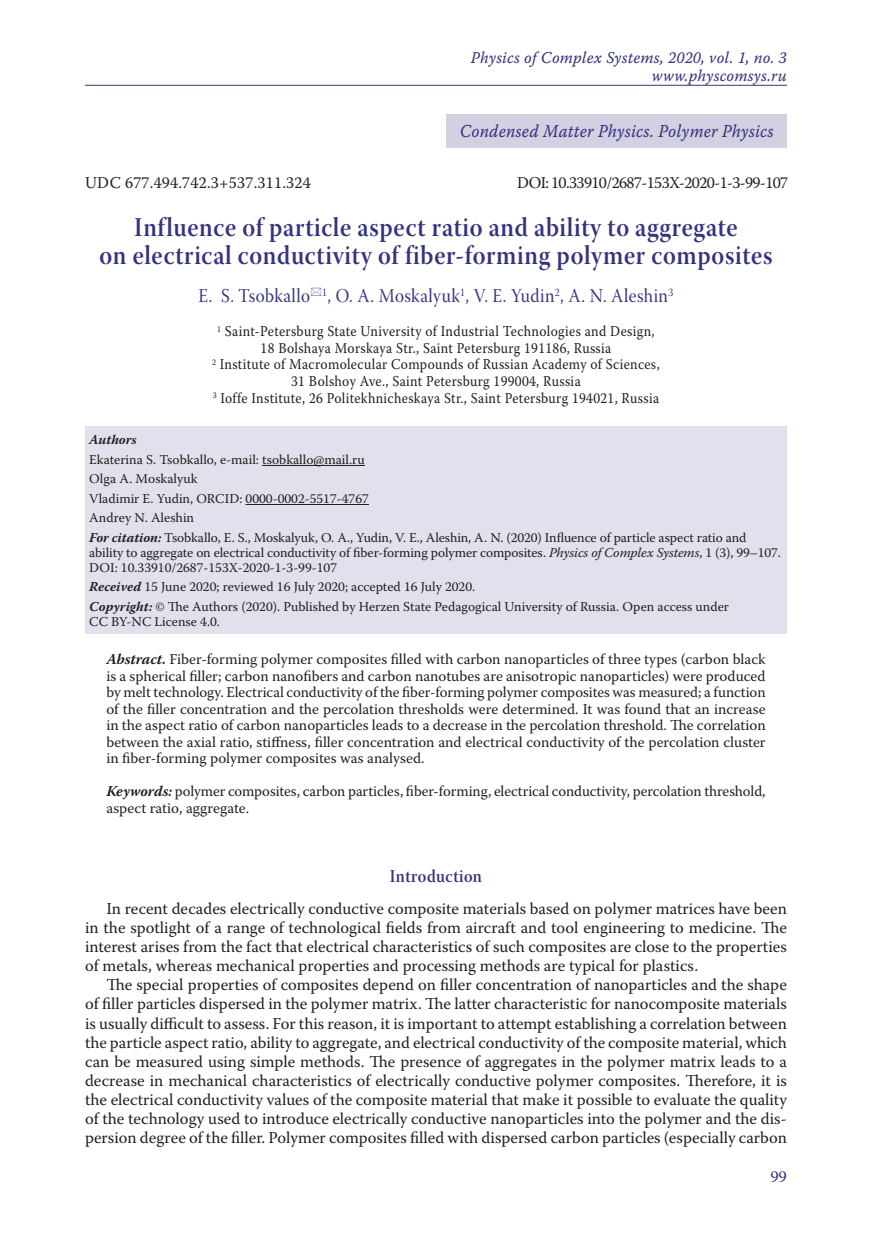
<style>
.page{position:relative;width:872px;height:1234px;background:#fff}
.page>*{position:absolute;margin:0;border:0;box-sizing:border-box;transform-origin:0 0}
.Заголовок_1{font:27px/28.5px "Warnock Pro Semibold Subh";letter-spacing:.025em;color:#34337f;text-align:center;scale:.9 1}
.Заголовок_2{font:19.5px "Warnock Pro Subh";letter-spacing:.025em;color:#34337f;scale:.9 1}
.Заголовок_4{font:18.15px "Warnock Pro It Capt";letter-spacing:.01em;color:#34337f;scale:.91 1}
.Заголовок_3{font:18px "Warnock Pro Semibold Subh";letter-spacing:.025em;color:#34337f;scale:.9 1}
.Body{font:16.5px/19px "Warnock Pro";color:#231f20;text-align:justify}
.colon_right{font:16.5px/18px "Warnock Pro It Capt";letter-spacing:.01em;color:#34337f;text-align:right;scale:.95 1}
.Body-2{font:16.5px "Warnock Pro";letter-spacing:-.035em;color:#231f20}
.t1{font:16.5px "Warnock Pro";color:#34337f}
.Annotation{font:15px/16.5px "Warnock Pro";color:#231f20;text-align:justify}
.Заголовок_5_адрес{font:15px/16.5px "Warnock Pro";letter-spacing:.025em;color:#231f20;text-align:center;scale:.9 1}
.Affiliation_info{font:13.5px/15px "Warnock Pro";color:#231f20}
.Affiliation_info-2{font:italic 700 13.5px "Warnock Pro";color:#231f20}
.s1{font-weight:700;font-style:italic}
.s2{font-style:italic}
</style>
<div class="page">
<hr style="left:85px;top:85px;width:702px;height:1px;background:#34337f">
<div style="left:446px;top:114px;width:341px;height:34px;background:#d3d0e2"></div>
<div style="left:85px;top:426px;width:702px;height:208px;background:#e2e0ec"></div>
<hr style="left:262px;top:465px;width:103px;height:1px;background:#231f20">
<hr style="left:245px;top:504px;width:124px;height:1px;background:#231f20">
<p class="colon_right" style="left:471px;top:48px;width:334px">Physics of Complex Systems, 2020, vol. 1, no. 3 www.physcomsys.ru</p>
<p class="Заголовок_4" style="left:460px;top:120px;width:346px">Condensed Matter Physics. Polymer Physics</p>
<p class="Body" style="left:85px;top:173px;width:227px">UDC 677.494.742.3+537.311.324</p>
<p class="Body-2" style="left:517px;top:173px;width:273px">DOI: 10.33910/2687-153X-2020-1-3-99-107</p>
<p class="Заголовок_1" style="left:99px;top:212px;width:749px">Influence of particle aspect ratio and ability to aggregate<br>on electrical conductivity of fiber-forming polymer composites</p>
<p class="Заголовок_2" style="left:198px;top:284px;width:529px">E. S. Tsobkallo <sup>1</sup>, O. A. Moskalyuk<sup>1</sup>, V. E. Yudin<sup>2</sup>, A. N. Aleshin<sup>3</sup></p>
<p class="Заголовок_5_адрес" style="left:217px;top:323px;width:487px"><sup>1</sup> Saint-Petersburg State University of Industrial Technologies and Design,<br>18 Bolshaya Morskaya Str., Saint Petersburg 191186, Russia</p>
<p class="Заголовок_5_адрес" style="left:212px;top:356px;width:499px"><sup>2</sup> Institute of Macromolecular Compounds of Russian Academy of Sciences,</p>
<p class="Заголовок_5_адрес" style="left:291px;top:372px;width:323px">31 Bolshoy Ave., Saint Petersburg 199004, Russia</p>
<p class="Заголовок_5_адрес" style="left:213px;top:389px;width:497px"><sup>3</sup> Ioffe Institute, 26 Politekhnicheskaya Str., Saint Petersburg 194021, Russia</p>
<p class="Affiliation_info-2" style="left:89px;top:431px;width:49px">Authors</p>
<p class="Affiliation_info" style="left:89px;top:451px;width:277px">Ekaterina S. Tsobkallo, e-mail: tsobkallo@mail.ru</p>
<p class="Affiliation_info" style="left:89px;top:471px;width:110px">Olga A. Moskalyuk</p>
<p class="Affiliation_info" style="left:89px;top:490px;width:281px">Vladimir E. Yudin, ORCID: 0000-0002-5517-4767</p>
<p class="Affiliation_info" style="left:89px;top:510px;width:106px">Andrey N. Aleshin</p>
<p class="Affiliation_info" style="left:89px;top:529px;width:693px"><span class="s1">For citation:</span> Tsobkallo, E. S., Moskalyuk, O. A., Yudin, V. E., Aleshin, A. N. (2020) Influence of particle aspect ratio and ability to aggregate on electrical conductivity of fiber-forming polymer composites. <span class="s2">Physics of Complex Systems</span>, 1 (3), 99–107.<br>DOI: 10.33910/2687-153X-2020-1-3-99-107</p>
<p class="Affiliation_info" style="left:89px;top:579px;width:387px"><span class="s1">Received</span> 15 June 2020; reviewed 16 July 2020; accepted 16 July 2020.</p>
<p class="Affiliation_info" style="left:89px;top:598px;width:641px"><span class="s1">Copyright:</span> © The Authors (2020). Published by Herzen State Pedagogical University of Russia. Open access under<br>CC BY-NC License 4.0.</p>
<p class="Annotation" style="left:106px;top:650px;width:661px"><span class="s1">Abstract.</span> Fiber-forming polymer composites filled with carbon nanoparticles of three types (carbon black is a spherical filler; carbon nanofibers and carbon nanotubes are anisotropic nanoparticles) were produced by melt technology. Electrical conductivity of the fiber-forming polymer composites was measured; a function of the filler concentration and the percolation thresholds were determined. It was found that an increase in the aspect ratio of carbon nanoparticles leads to a decrease in the percolation threshold. The correlation between the axial ratio, stiffness, filler concentration and electrical conductivity of the percolation cluster in fiber-forming polymer composites was analysed.</p>
<p class="Annotation" style="left:106px;top:782px;width:660px"><span class="s1">Keywords:</span> polymer composites, carbon particles, fiber-forming, electrical conductivity, percolation threshold, aspect ratio, aggregate.</p>
<p class="Заголовок_3" style="left:390px;top:864px;width:104px">Introduction</p>
<p class="Body" style="left:85px;top:898px;width:703px;text-indent:21px">In recent decades electrically conductive composite materials based on polymer matrices have been in the spotlight of a range of technological fields from aircraft and tool engineering to medicine. The interest arises from the fact that electrical characteristics of such composites are close to the properties of metals, whereas mechanical properties and processing methods are typical for plastics.</p>
<p class="Body" style="left:85px;top:974px;width:703px;text-indent:21px">The special properties of composites depend on filler concentration of nanoparticles and the shape of filler particles dispersed in the polymer matrix. The latter characteristic for nanocomposite materials is usually difficult to assess. For this reason, it is important to attempt establishing a correlation between the particle aspect ratio, ability to aggregate, and electrical conductivity of the composite material, which can be measured using simple methods. The presence of aggregates in the polymer matrix leads to a decrease in mechanical characteristics of electrically conductive polymer composites. Therefore, it is the electrical conductivity values of the composite material that make it possible to evaluate the quality of the technology used to introduce electrically conductive nanoparticles into the polymer and the dis&shy;persion degree of the filler. Polymer composites filled with dispersed carbon particles (especially carbon</p>
<p class="t1" style="left:770px;top:1166px;width:18px">99</p>
</div>
